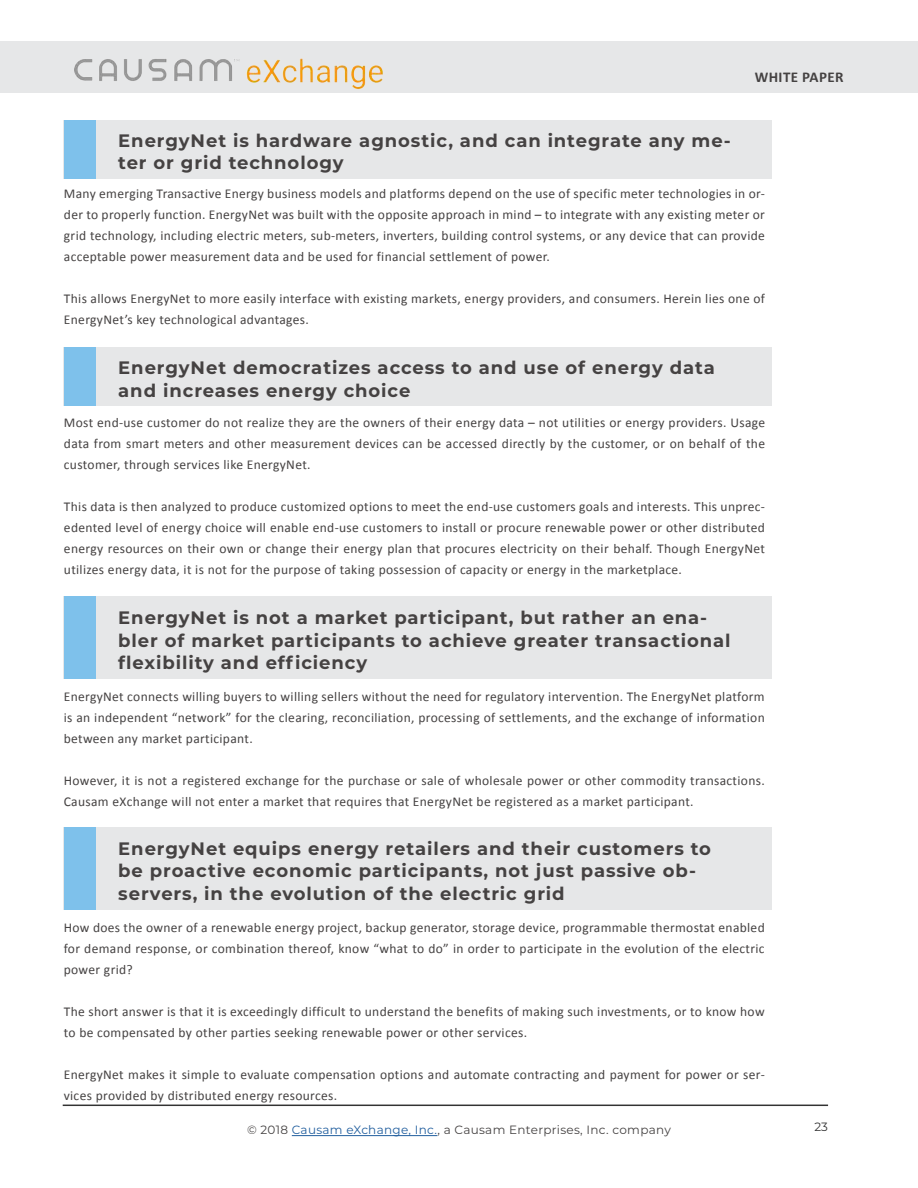
<style>
.page{position:relative;width:918px;height:1188px;background:#fff}
.page>*{position:absolute;margin:0;border:0;box-sizing:border-box;transform-origin:0 0}
.t1{font:700 18px/22.5px "Montserrat";letter-spacing:.05em;color:#454242}
.t2{font:700 15px "Calibri";letter-spacing:.025em;color:#454242}
.t3{font:13.5px/21px "Calibri";letter-spacing:.025em;color:#454242;text-align:justify}
.t4{font:12px "Montserrat";letter-spacing:.025em;color:#454242}
.t5{font:12px "Montserrat";color:#333}
.s1{color:#215e9e}
</style>
<div class="page">
<hr style="left:292px;top:1135px;width:145px;height:1px;background:#215e9e">
<div style="left:64px;top:120px;width:708px;height:58px;background:#e6e7e8"></div>
<div style="left:64px;top:120px;width:31px;height:58px;background:#7ec1eb"></div>
<div style="left:64px;top:348px;width:708px;height:58px;background:#e6e7e8"></div>
<div style="left:64px;top:348px;width:31px;height:58px;background:#7ec1eb"></div>
<div style="left:64px;top:597px;width:708px;height:82px;background:#e6e7e8"></div>
<div style="left:64px;top:597px;width:31px;height:82px;background:#7ec1eb"></div>
<div style="left:64px;top:827px;width:708px;height:83px;background:#e6e7e8"></div>
<div style="left:64px;top:827px;width:31px;height:83px;background:#7ec1eb"></div>
<hr style="left:63px;top:1105px;width:765px;height:1px;background:#333">
<div style="left:0;top:41px;width:918px;height:51px;background:#e6e7e8"></div>
<img style="left:74px;top:58px;width:309px;height:35px">
<p class="t2" style="left:755px;top:68px;width:90px">WHITE PAPER</p>
<h1 class="t1" style="left:118px;top:128px;width:614px">EnergyNet is hardware agnostic, and can integrate any me&shy;ter or grid technology</h1>
<p class="t3" style="left:64px;top:183px;width:703px">Many emerging Transactive Energy business models and platforms depend on the use of specific meter technologies in or&shy;der to properly function. EnergyNet was built with the opposite approach in mind – to integrate with any existing meter or grid technology, including electric meters, sub-meters, inverters, building control systems, or any device that can provide acceptable power measurement data and be used for financial settlement of power.</p>
<p class="t3" style="left:64px;top:288px;width:703px">This allows EnergyNet to more easily interface with existing markets, energy providers, and consumers. Herein lies one of<br>EnergyNet’s key technological advantages.</p>
<h1 class="t1" style="left:118px;top:356px;width:598px">EnergyNet democratizes access to and use of energy data and increases energy choice</h1>
<p class="t3" style="left:64px;top:412px;width:703px">Most end-use customer do not realize they are the owners of their energy data – not utilities or energy providers. Usage data from smart meters and other measurement devices can be accessed directly by the customer, or on behalf of the customer, through services like EnergyNet.</p>
<p class="t3" style="left:64px;top:496px;width:703px">This data is then analyzed to produce customized options to meet the end-use customers goals and interests. This unprec&shy;edented level of energy choice will enable end-use customers to install or procure renewable power or other distributed energy resources on their own or change their energy plan that procures electricity on their behalf. Though EnergyNet utilizes energy data, it is not for the purpose of taking possession of capacity or energy in the marketplace.</p>
<h1 class="t1" style="left:118px;top:606px;width:614px">EnergyNet is not a market participant, but rather an ena&shy;bler of market participants to achieve greater transactional flexibility and efficiency</h1>
<p class="t3" style="left:64px;top:686px;width:703px">EnergyNet connects willing buyers to willing sellers without the need for regulatory intervention. The EnergyNet platform is an independent “network” for the clearing, reconciliation, processing of settlements, and the exchange of information between any market participant.</p>
<p class="t3" style="left:64px;top:770px;width:703px">However, it is not a registered exchange for the purchase or sale of wholesale power or other commodity transactions.<br>Causam eXchange will not enter a market that requires that EnergyNet be registered as a market participant.</p>
<h1 class="t1" style="left:118px;top:836px;width:594px">EnergyNet equips energy retailers and their customers to be proactive economic participants, not just passive ob&shy;servers, in the evolution of the electric grid</h1>
<p class="t3" style="left:64px;top:917px;width:703px">How does the owner of a renewable energy project, backup generator, storage device, programmable thermostat enabled for demand response, or combination thereof, know “what to do” in order to participate in the evolution of the electric power grid?</p>
<p class="t3" style="left:64px;top:1001px;width:702px">The short answer is that it is exceedingly difficult to understand the benefits of making such investments, or to know how to be compensated by other parties seeking renewable power or other services.</p>
<p class="t3" style="left:64px;top:1064px;width:703px">EnergyNet makes it simple to evaluate compensation options and automate contracting and payment for power or ser&shy;vices provided by distributed energy resources.</p>
<p class="t4" style="left:247px;top:1122px;width:425px">© 2018 <span class="s1">Causam eXchange, Inc.</span>, a Causam Enterprises, Inc. company</p>
<p class="t5" style="left:814px;top:1119px;width:15px">23</p>
</div>
